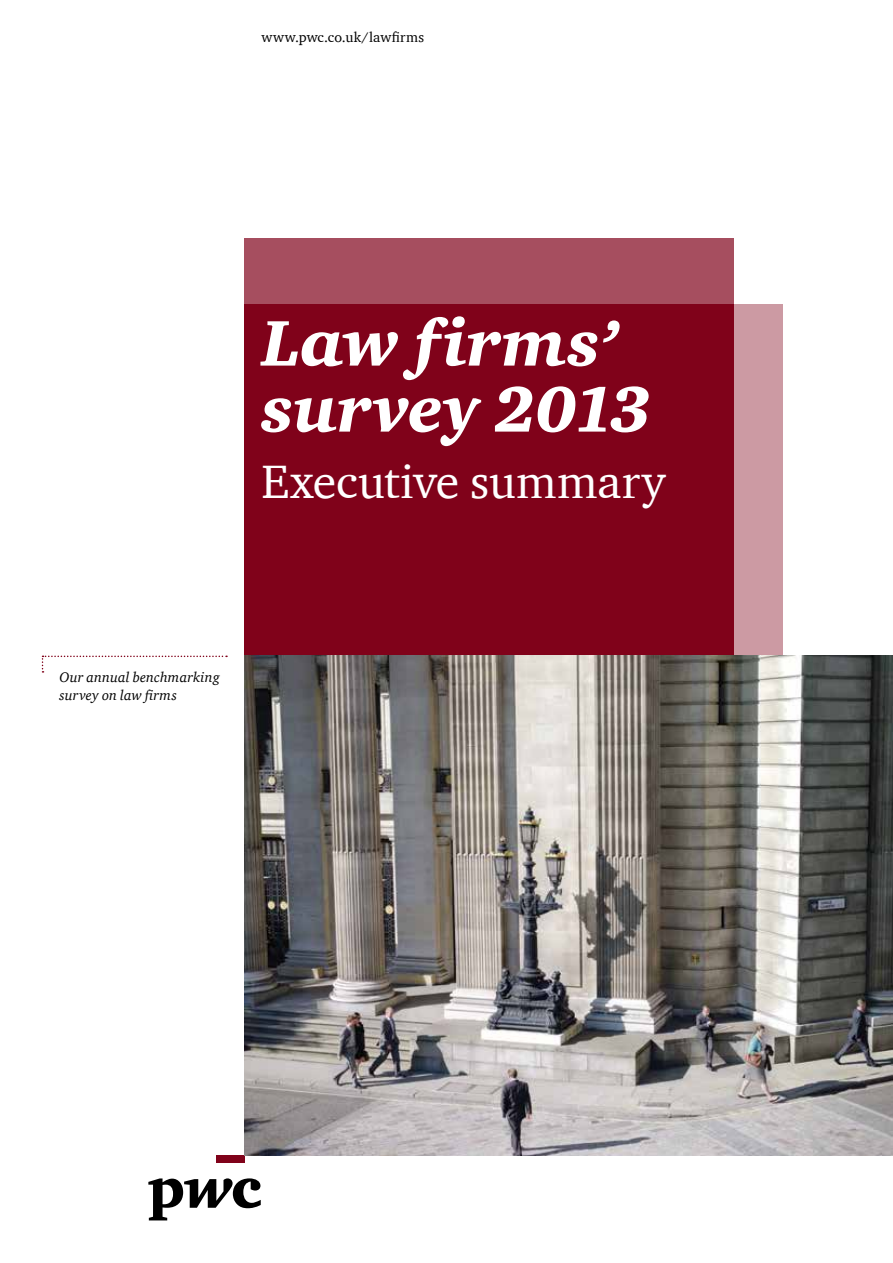
<style>
.page{position:relative;width:893px;height:1263px;background:#fff}
.page>*{position:absolute;margin:0;border:0;box-sizing:border-box;transform-origin:0 0}
.t1{font:italic 900 66px/66px "ITC Charter Com";color:#fff}
.t2{font:48px "ITC Charter Com";letter-spacing:-.005em;color:#fff}
.t3{font:italic 14.25px/18px "ITC Charter Com";letter-spacing:.01em;color:#000}
.t4{font:14.25px "ITC Charter Com";letter-spacing:.015em;color:#000}
</style>
<div class="page">
<div style="left:216px;top:1155px;width:28px;height:7px;background:#80021a"></div>
<svg style="left:148px;top:1178px;width:113px;height:42px"></svg>
<div style="left:244px;top:304px;width:539px;height:851px;background:#cc9aa3"></div>
<div style="left:244px;top:239px;width:489px;height:916px;background:#a64e5f"></div>
<div style="left:244px;top:304px;width:489px;height:851px;background:#80021a"></div>
<img style="left:244px;top:656px;width:649px;height:499px">
<svg style="left:42px;top:656px;width:185px;height:17px"></svg>
<p class="t4" style="left:261px;top:29px;width:164px">www.pwc.co.uk/lawfirms</p>
<h1 class="t1" style="left:261px;top:309px;width:392px">Law firms’ survey 2013</h1>
<h2 class="t2" style="left:261px;top:452px;width:405px">Executive summary</h2>
<p class="t3" style="left:60px;top:668px;width:162px">Our annual benchmarking survey on law firms</p>
</div>
